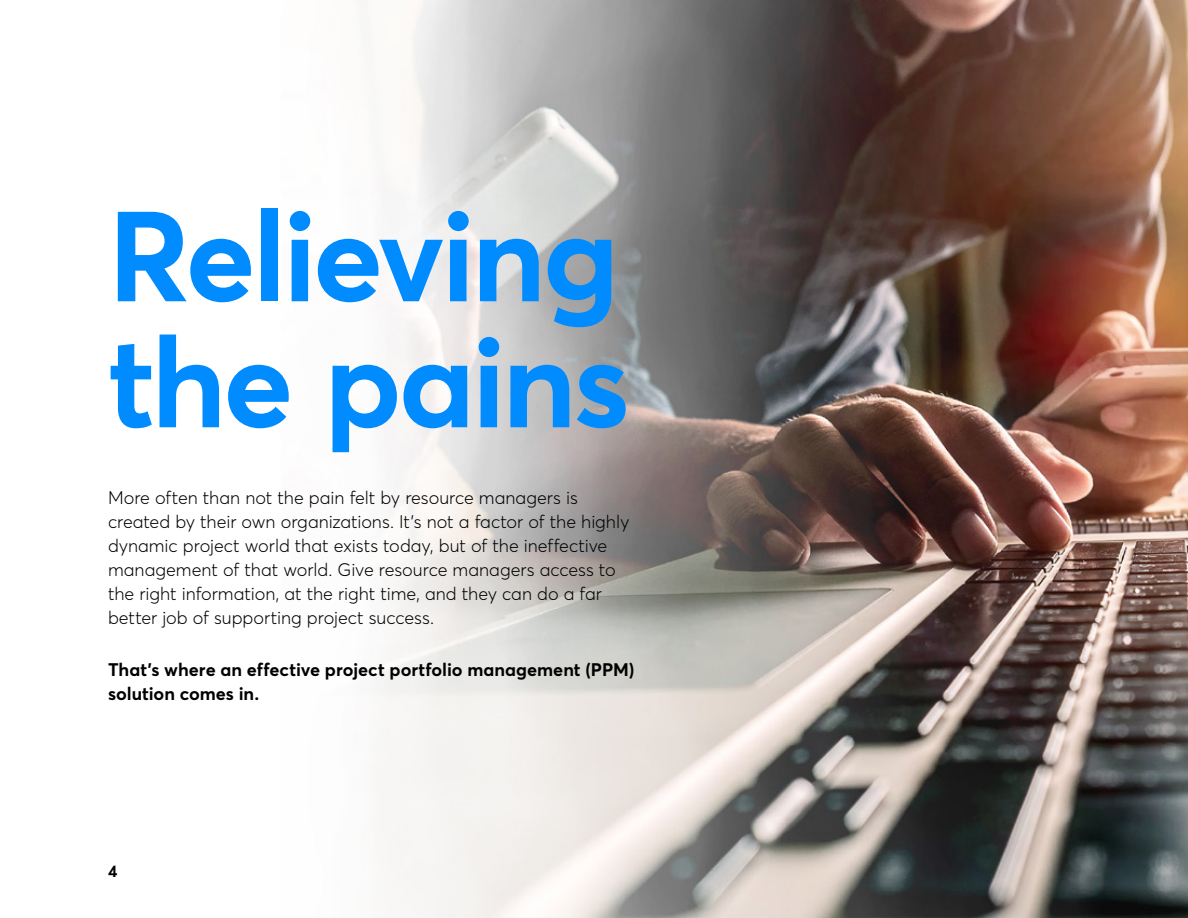
<style>
.page{position:relative;width:1188px;height:918px;background:#fff}
.page>*{position:absolute;margin:0;border:0;box-sizing:border-box;transform-origin:0 0}
.t1{font:700 126px/126px "Averta";letter-spacing:-.03em;color:#008cff}
.t2{font:300 18px/24px "Averta";color:#000}
.t3{font:700 18px/24px "Averta";color:#000}
.t4{font:700 16.5px "Averta";color:#000}
</style>
<div class="page">
<img style="left:365px;top:0;width:823px;height:918px">
<h1 class="t1" style="left:108px;top:192px;width:523px">Relieving the pains</h1>
<p class="t2" style="left:108px;top:485px;width:523px">More often than not the pain felt by resource managers is created by their own organizations. It’s not a factor of the highly dynamic project world that exists today, but of the ineffective management of that world. Give resource managers access to the right information, at the right time, and they can do a far better job of supporting project success.</p>
<p class="t3" style="left:108px;top:658px;width:528px">That’s where an effective project portfolio management (PPM) solution comes in.</p>
<p class="t4" style="left:108px;top:860px;width:11px">4</p>
</div>
